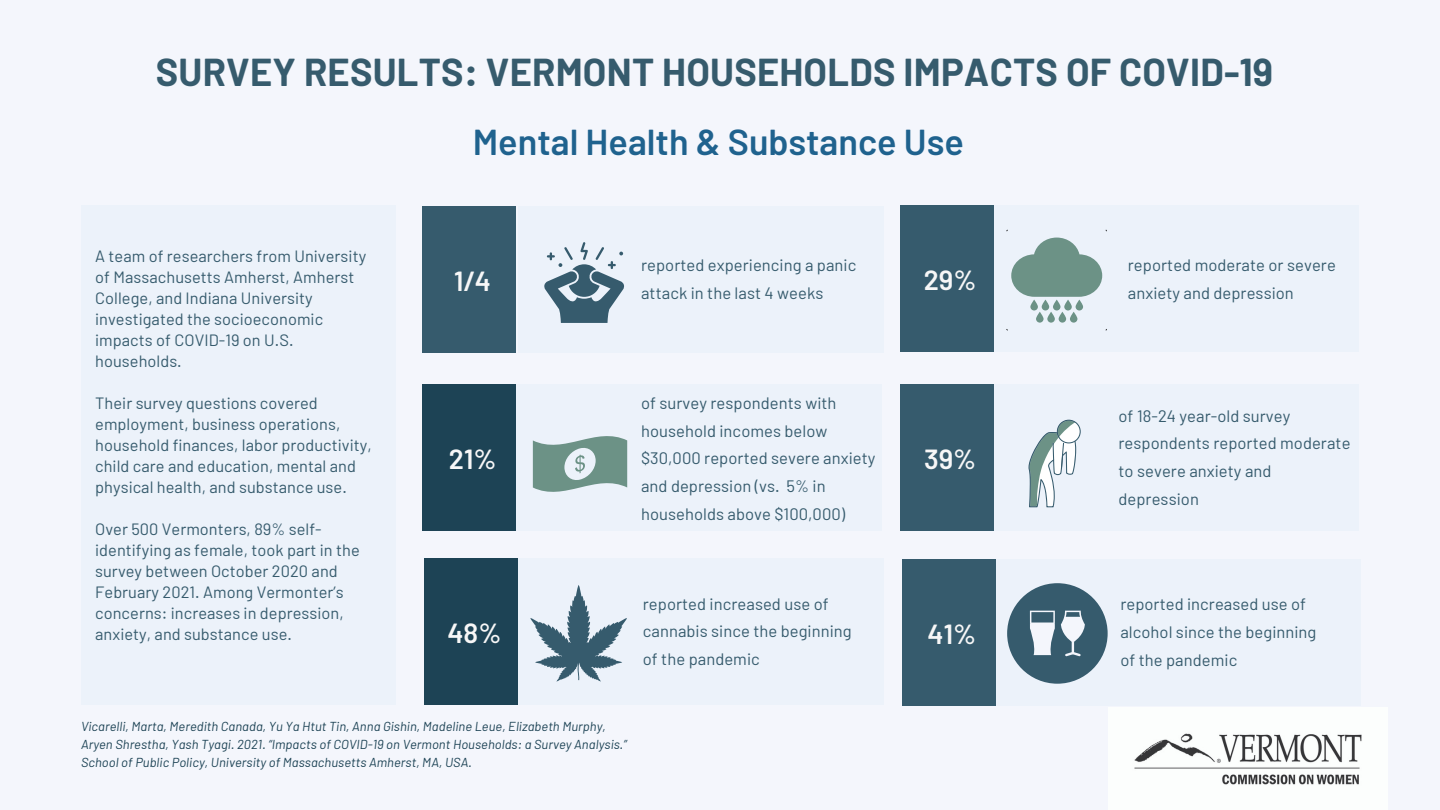
<style>
.page{position:relative;width:1440px;height:810px;background:#f4f6fc}
.page>*{position:absolute;margin:0;border:0;box-sizing:border-box;transform-origin:0 0}
.t1{font:700 38px "Barlow";letter-spacing:.005em;color:#365b6d}
.t2{font:600 36px "Barlow";color:#1f628e}
.t3{font:600 27.6px "Barlow";color:#f7f7f7}
.t4{font:16.6px/27.6px "Barlow";letter-spacing:.005em;color:#365b6d}
.t5{font:16.4px/21px "Barlow";letter-spacing:.005em;color:#365b6d}
.t6{font:italic 13px "Barlow";letter-spacing:.005em;color:#1d4355}
</style>
<div class="page">
<div style="left:81px;top:206px;width:314px;height:499px;background:#ecf2fa"></div>
<div style="left:518px;top:206px;width:365px;height:147px;background:#ecf2fa"></div>
<div style="left:423px;top:206px;width:93px;height:147px;background:#365b6d"></div>
<svg style="left:544px;top:242px;width:80px;height:81px"></svg>
<div style="left:994px;top:206px;width:365px;height:146px;background:#ecf2fa"></div>
<div style="left:900px;top:206px;width:94px;height:146px;background:#365b6d"></div>
<div style="left:994px;top:385px;width:365px;height:146px;background:#ecf2fa"></div>
<div style="left:900px;top:385px;width:94px;height:146px;background:#365b6d"></div>
<svg style="left:1011px;top:238px;width:91px;height:59px"></svg>
<svg style="left:1030px;top:300px;width:8px;height:11px"></svg>
<svg style="left:1042px;top:300px;width:7px;height:11px"></svg>
<svg style="left:1053px;top:300px;width:8px;height:11px"></svg>
<svg style="left:1064px;top:300px;width:8px;height:11px"></svg>
<svg style="left:1076px;top:300px;width:7px;height:11px"></svg>
<svg style="left:1036px;top:312px;width:8px;height:11px"></svg>
<svg style="left:1047px;top:312px;width:8px;height:11px"></svg>
<svg style="left:1059px;top:312px;width:7px;height:11px"></svg>
<svg style="left:1070px;top:312px;width:7px;height:11px"></svg>
<div style="left:518px;top:559px;width:365px;height:146px;background:#ecf2fa"></div>
<div style="left:424px;top:559px;width:94px;height:146px;background:#1d4355"></div>
<img style="left:1134px;top:733px;width:228px;height:52px">
<div style="left:996px;top:559px;width:365px;height:147px;background:#ecf2fa"></div>
<div style="left:902px;top:559px;width:94px;height:147px;background:#365b6d"></div>
<div style="left:1007px;top:583px;width:101px;height:101px;background:#365b6d;border-radius:50%"></div>
<svg style="left:1061px;top:611px;width:24px;height:45px"></svg>
<svg style="left:1030px;top:611px;width:25px;height:44px"></svg>
<svg style="left:530px;top:585px;width:97px;height:97px"></svg>
<svg style="left:1028px;top:420px;width:53px;height:87px"></svg>
<div style="left:516px;top:385px;width:366px;height:146px;background:#ecf2fa"></div>
<div style="left:423px;top:385px;width:93px;height:146px;background:#1d4355"></div>
<svg style="left:533px;top:436px;width:94px;height:56px"></svg>
<p class="t1" style="left:156px;top:48px;width:1119px">SURVEY RESULTS: VERMONT HOUSEHOLDS IMPACTS OF COVID-19</p>
<p class="t5" style="left:95px;top:245px;width:273px">A team of researchers from University of Massachusetts Amherst, Amherst<br>College, and Indiana University investigated the socioeconomic impacts of COVID-19 on U.S. households.</p>
<p class="t5" style="left:95px;top:392px;width:278px">Their survey questions covered employment, business operations, household finances, labor productivity, child care and education, mental and physical health, and substance use.</p>
<p class="t5" style="left:95px;top:518px;width:266px">Over 500 Vermonters, 89% self&shy;identifying as female, took part in the survey between October 2020 and February 2021. Among Vermonter’s concerns: increases in depression, anxiety, and substance use.</p>
<p class="t2" style="left:473px;top:119px;width:493px">Mental Health &amp; Substance Use</p>
<p class="t3" style="left:454px;top:263px;width:38px">1/4</p>
<p class="t4" style="left:1128px;top:251px;width:209px">reported moderate or severe anxiety and depression</p>
<p class="t4" style="left:641px;top:251px;width:217px">reported experiencing a panic attack in the last 4 weeks</p>
<p class="t3" style="left:924px;top:262px;width:54px">29%</p>
<p class="t3" style="left:449px;top:441px;width:49px">21%</p>
<p class="t3" style="left:447px;top:615px;width:55px">48%</p>
<p class="t4" style="left:641px;top:389px;width:236px">of survey respondents with household incomes below $30,000 reported severe anxiety and depression (vs. 5% in households above $100,000)</p>
<p class="t4" style="left:643px;top:589px;width:210px">reported increased use of cannabis since the beginning</p>
<p class="t4" style="left:643px;top:645px;width:118px">of the pandemic</p>
<p class="t3" style="left:924px;top:441px;width:54px">39%</p>
<p class="t3" style="left:928px;top:616px;width:50px">41%</p>
<p class="t4" style="left:1119px;top:401px;width:234px">of 18-24 year-old survey respondents reported moderate to severe anxiety and depression</p>
<p class="t4" style="left:1120px;top:590px;width:198px">reported increased use of alcohol since the beginning</p>
<p class="t4" style="left:1120px;top:645px;width:118px">of the pandemic</p>
<p class="t6" style="left:81px;top:718px;width:526px">Vicarelli, Marta, Meredith Canada, Yu Ya Htut Tin, Anna Gishin, Madeline Leue, Elizabeth Murphy,</p>
<p class="t6" style="left:81px;top:736px;width:547px">Aryen Shrestha, Yash Tyagi. 2021. “Impacts of COVID-19 on Vermont Households: a Survey Analysis.”</p>
<p class="t6" style="left:81px;top:754px;width:392px">School of Public Policy, University of Massachusetts Amherst, MA, USA.</p>
</div>
